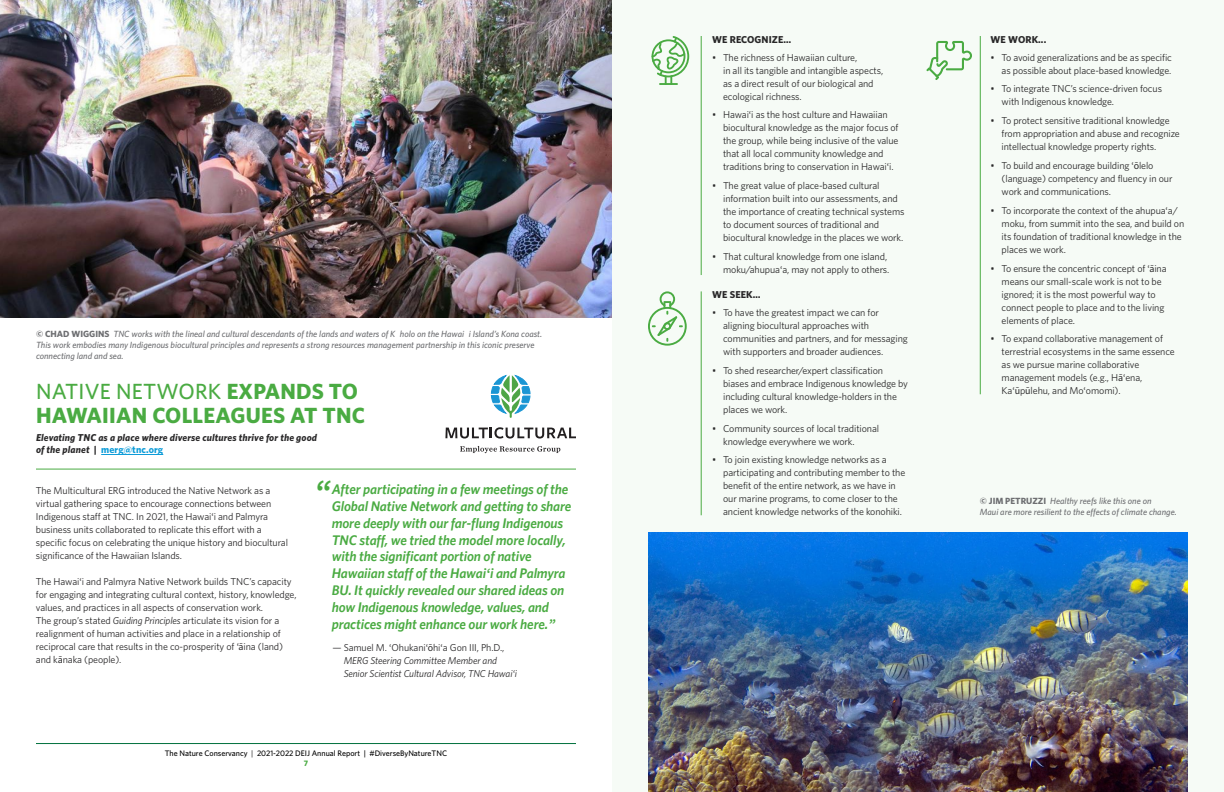
<style>
.page{position:relative;width:1224px;height:792px;background:#fff}
.page>*{position:absolute;margin:0;border:0;box-sizing:border-box;transform-origin:0 0}
.t1{font:italic 700 32px "Source Sans Pro";color:#4aab42}
.t2{font:700 22px/24px "Whitney";letter-spacing:.01em;color:#4aab42}
.t3{font:italic 600 14px/16.8px "Whitney";letter-spacing:-.01em;color:#4aab42}
.t4{font:10px/13px "Whitney";letter-spacing:-.01em;color:#292829}
.t5{font:italic 10px/13px "Whitney";letter-spacing:-.01em;color:#292829}
.t6{font:italic 700 10px/12px "Whitney";letter-spacing:.01em;color:#292829}
.t7{font:700 10px "Whitney";letter-spacing:.01em;color:#292829}
.t8{font:italic 500 9px/10.8px "Whitney";color:#6d6e71}
.t9{font:500 8px/9.6px "Whitney";color:#000;text-align:center}
.s1{font-weight:700;font-style:normal}
.s2{font-weight:500}
.s3{font-style:normal;color:#0d9cd8}
.s4{font-family:"Source Sans Pro"}
.s5{font-style:italic}
.s6{font-family:"Source Sans Pro";font-weight:700}
.s7{font-style:normal}
.s8{font-family:"Source Sans Pro";font-style:normal}
.s9{font-weight:400}
.s10{font-weight:700;color:#4aab42}
</style>
<div class="page">
<hr style="left:36px;top:743px;width:540px;height:1px;background:#00703d">
<div style="left:612px;top:0;width:612px;height:792px;background:#f6fbf6"></div>
<img style="left:0;top:0;width:612px;height:318px">
<img style="left:648px;top:533px;width:540px;height:259px">
<hr style="left:36px;top:469px;width:540px;height:1px;background:#4aab42">
<hr style="left:101px;top:454px;width:62px;height:1px;background:#0d9cd8">
<svg style="left:648px;top:291px;width:39px;height:55px"></svg>
<svg style="left:652px;top:36px;width:37px;height:49px"></svg>
<svg style="left:926px;top:41px;width:46px;height:39px"></svg>
<hr style="left:701px;top:36px;width:1px;height:239px;background:#4aab42">
<hr style="left:701px;top:291px;width:1px;height:224px;background:#4aab42">
<hr style="left:980px;top:36px;width:1px;height:358px;background:#4aab42">
<svg style="left:445px;top:427px;width:131px;height:12px"></svg>
<svg style="left:460px;top:446px;width:100px;height:7px"></svg>
<svg style="left:491px;top:375px;width:39px;height:43px"></svg>
<p class="t8" style="left:36px;top:329px;width:508px"><span class="s1">© CHAD WIGGINS</span> TNC works with the lineal and cultural descendants of the lands and waters of Kīholo on the Hawai i Island’s Kona coast.<br>This work embodies many Indigenous biocultural principles and represents a strong resources management partnership in this iconic preserve connecting land and sea.</p>
<h2 class="t2" style="left:36px;top:379px;width:331px"><span class="s2">NATIVE NETWORK</span> EXPANDS TO<br>HAWAIIAN COLLEAGUES AT TNC</h2>
<p class="t6" style="left:36px;top:431px;width:283px">Elevating TNC as a place where diverse cultures thrive for the good of the planet | <span class="s3">merg@tnc.org</span></p>
<p class="t4" style="left:36px;top:484px;width:254px">The Multicultural ERG introduced the Native Network as a virtual gathering space to encourage connections between Indigenous staff at TNC. In 2021, the Hawai<span class="s4">ʻ</span>i and Palmyra business units collaborated to replicate this effort with a specific focus on celebrating the unique history and biocultural significance of the Hawaiian Islands.</p>
<p class="t4" style="left:36px;top:575px;width:262px">The Hawai<span class="s4">ʻ</span>i and Palmyra Native Network builds TNC’s capacity for engaging and integrating cultural context, history, knowledge, values, and practices in all aspects of conservation work.<br>The group’s stated <span class="s5">Guiding Principles</span> articulate its vision for a realignment of human activities and place in a relationship of reciprocal care that results in the co-prosperity of <span class="s4">ʻā</span>ina (land) and k<span class="s4">ā</span>naka (people).</p>
<h1 class="t1" style="left:314px;top:470px;width:18px">“</h1>
<p class="t3" style="left:332px;top:481px;width:241px">After participating in a few meetings of the Global Native Network and getting to share more deeply with our far-flung Indigenous TNC staff, we tried the model more locally, with the significant portion of native Hawaiian staff of the Hawai<span class="s6">ʻ</span>i and Palmyra BU. It quickly revealed our shared ideas on how Indigenous knowledge, values, and practices might enhance our work here.<span class="s6">”</span></p>
<p class="t5" style="left:344px;top:640px;width:175px;text-indent:-11px"><span class="s7">— Samuel M.</span> <span class="s8">ʻ</span><span class="s7">Ohukani</span><span class="s8">ʻō</span><span class="s7">hi</span><span class="s8">ʻ</span><span class="s7">a Gon III, Ph.D.,<br></span>MERG Steering Committee Member and<br>Senior Scientist Cultural Advisor, TNC Hawai<span class="s4">ʻ</span>i</p>
<p class="t9" style="left:165px;top:748px;width:284px">The Nature Conservancy <span class="s9">|</span> 2021-2022 DEIJ Annual Report | #DiverseByNatureTNC<br><span class="s10">7</span></p>
<p class="t7" style="left:712px;top:34px;width:81px">WE RECOGNIZE…</p>
<p class="t4" style="left:723px;top:51px;width:162px;text-indent:-11px">• The richness of Hawaiian culture,<br>in all its tangible and intangible aspects, as a direct result of our biological and ecological richness.</p>
<p class="t4" style="left:723px;top:108px;width:177px;text-indent:-11px">• Hawai<span class="s4">ʻ</span>i as the host culture and Hawaiian biocultural knowledge as the major focus of the group, while being inclusive of the value that all local community knowledge and traditions bring to conservation in Hawai<span class="s4">ʻ</span>i.</p>
<p class="t4" style="left:723px;top:179px;width:183px;text-indent:-11px">• The great value of place-based cultural information built into our assessments, and the importance of creating technical systems to document sources of traditional and biocultural knowledge in the places we work.</p>
<p class="t4" style="left:712px;top:250px;width:179px;text-align:right">• That cultural knowledge from one island, moku/ahupua<span class="s4">ʻ</span>a, may not apply to others.</p>
<p class="t7" style="left:712px;top:289px;width:50px">WE SEEK…</p>
<p class="t4" style="left:723px;top:306px;width:186px;text-indent:-11px">• To have the greatest impact we can for aligning biocultural approaches with communities and partners, and for messaging with supporters and broader audiences.</p>
<p class="t4" style="left:723px;top:364px;width:186px;text-indent:-11px">• To shed researcher/expert classification biases and embrace Indigenous knowledge by including cultural knowledge-holders in the places we work.</p>
<p class="t4" style="left:723px;top:421px;width:158px;text-indent:-11px">• Community sources of local traditional knowledge everywhere we work.</p>
<p class="t4" style="left:723px;top:453px;width:184px;text-indent:-11px">• To join existing knowledge networks as a participating and contributing member to the benefit of the entire network, as we have in our marine programs, to come closer to the ancient knowledge networks of the konohiki.</p>
<p class="t7" style="left:991px;top:34px;width:57px">WE WORK...</p>
<p class="t4" style="left:991px;top:51px;width:183px;text-align:right">• To avoid generalizations and be as specific as possible about place-based knowledge.</p>
<p class="t4" style="left:1002px;top:82px;width:162px;text-indent:-11px">• To integrate TNC’s science-driven focus with Indigenous knowledge.</p>
<p class="t4" style="left:1002px;top:114px;width:180px;text-indent:-11px">• To protect sensitive traditional knowledge from appropriation and abuse and recognize intellectual knowledge property rights.</p>
<p class="t4" style="left:1002px;top:159px;width:172px;text-indent:-11px">• To build and encourage building <span class="s4">ʻō</span>lelo (language) competency and fluency in our work and communications.</p>
<p class="t4" style="left:1002px;top:204px;width:184px;text-indent:-11px">• To incorporate the context of the ahupua<span class="s4">ʻ</span>a/ moku, from summit into the sea, and build on its foundation of traditional knowledge in the places we work.</p>
<p class="t4" style="left:1002px;top:261px;width:167px;text-indent:-11px">• To ensure the concentric concept of <span class="s4">ʻā</span>ina means our small-scale work is not to be ignored; it is the most powerful way to connect people to place and to the living elements of place.</p>
<p class="t4" style="left:1002px;top:332px;width:175px;text-indent:-11px">• To expand collaborative management of terrestrial ecosystems in the same essence as we pursue marine collaborative management models (e.g., H<span class="s4">āʻ</span>ena, Ka<span class="s4">ʻū</span>p<span class="s4">ū</span>lehu, and Mo<span class="s4">ʻ</span>omomi).</p>
<p class="t8" style="left:980px;top:496px;width:199px"><span class="s1">© JIM PETRUZZI</span> Healthy reefs like this one on<br>Maui are more resilient to the effects of climate change.</p>
</div>
